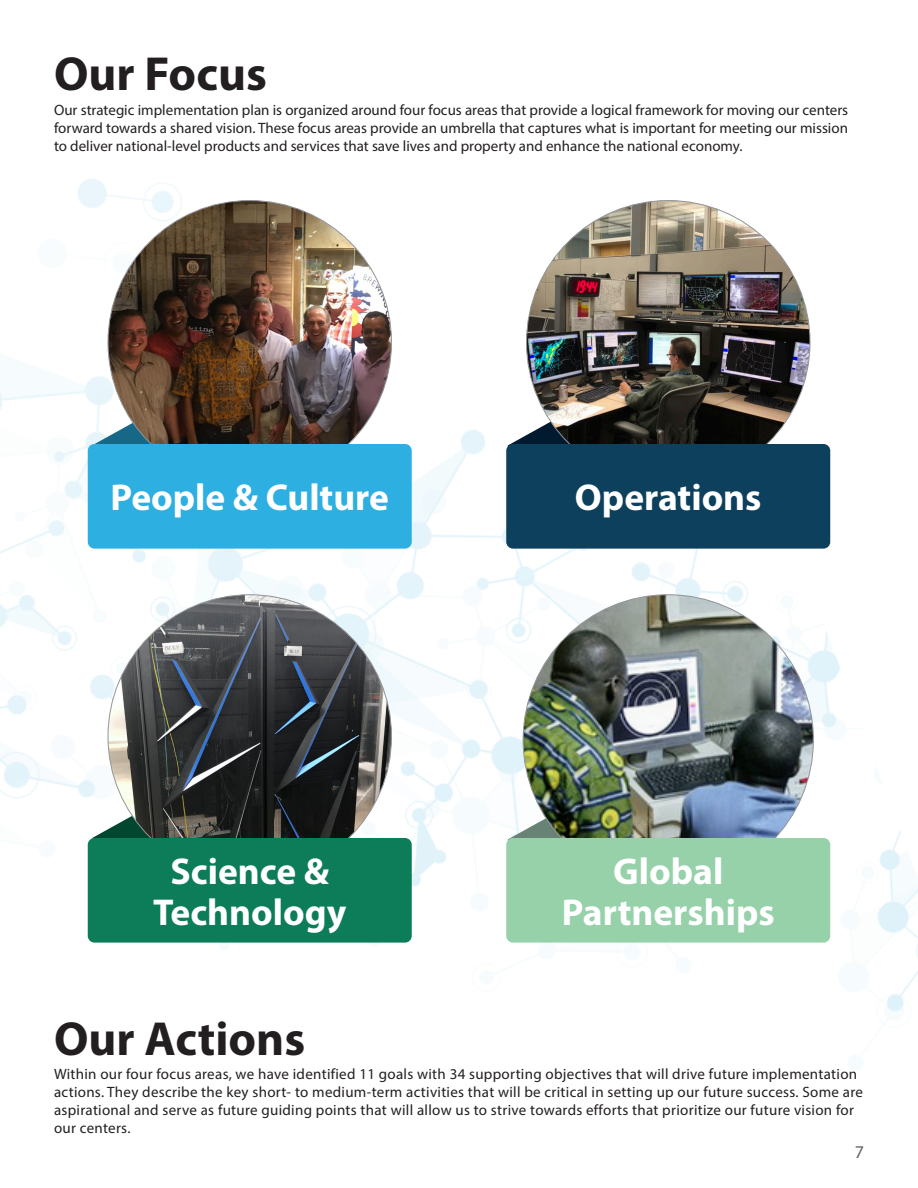
<style>
.page{position:relative;width:918px;height:1188px;background:#fff}
.page>*{position:absolute;margin:0;border:0;box-sizing:border-box;transform-origin:0 0}
.Header_Text{font:700 48px "Myriad Pro";color:#231f20}
.Header_Text-2{font:700 37.5px/40.5px "Myriad Pro";color:#fff;text-align:center}
.t1{font:18px "Myriad Pro";color:#636366}
.Body_Text{font:15px/18px "Myriad Pro";letter-spacing:.02em;color:#231f20;text-align:justify}
</style>
<div class="page">
<img style="left:0;top:179px;width:918px;height:833px">
<svg style="left:89px;top:402px;width:19px;height:45px"></svg>
<svg style="left:508px;top:400px;width:60px;height:46px"></svg>
<svg style="left:92px;top:793px;width:58px;height:45px"></svg>
<svg style="left:508px;top:794px;width:53px;height:46px"></svg>
<img style="left:108px;top:201px;width:284px;height:243px">
<img style="left:108px;top:595px;width:284px;height:283px;border-radius:142px">
<img style="left:526px;top:201px;width:284px;height:283px;border-radius:142px">
<img style="left:523px;top:595px;width:290px;height:290px;border-radius:145px">
<div style="left:88px;top:444px;width:324px;height:105px;background:#2dafe1;border-radius:7px"></div>
<div style="left:506px;top:444px;width:324px;height:105px;background:#0c405c;border-radius:7px"></div>
<div style="left:88px;top:838px;width:324px;height:105px;background:#0c7c59;border-radius:7px"></div>
<div style="left:506px;top:838px;width:324px;height:105px;background:#96d1aa;border-radius:7px"></div>
<p class="Header_Text" style="left:54px;top:43px;width:214px">Our Focus</p>
<p class="Body_Text" style="left:54px;top:100px;width:796px">Our strategic implementation plan is organized around four focus areas that provide a logical framework for moving our centers forward towards a shared vision. These focus areas provide an umbrella that captures what is important for meeting our mission to deliver national-level products and services that save lives and property and enhance the national economy.</p>
<p class="Header_Text-2" style="left:110px;top:476px;width:280px">People &amp; Culture</p>
<p class="Header_Text-2" style="left:575px;top:476px;width:188px">Operations</p>
<p class="Header_Text-2" style="left:153px;top:850px;width:195px">Science &amp;<br>Technology</p>
<p class="Header_Text-2" style="left:562px;top:850px;width:214px">Global<br>Partnerships</p>
<p class="Header_Text" style="left:54px;top:1007px;width:253px">Our Actions</p>
<p class="Body_Text" style="left:54px;top:1065px;width:810px;text-align:left">Within our four focus areas, we have identified 11 goals with 34 supporting objectives that will drive future implementation actions. They describe the key short- to medium-term activities that will be critical in setting up our future success. Some are aspirational and serve as future guiding points that will allow us to strive towards efforts that prioritize our future vision for our centers.</p>
<p class="t1" style="left:855px;top:1141px;width:11px">7</p>
</div>
